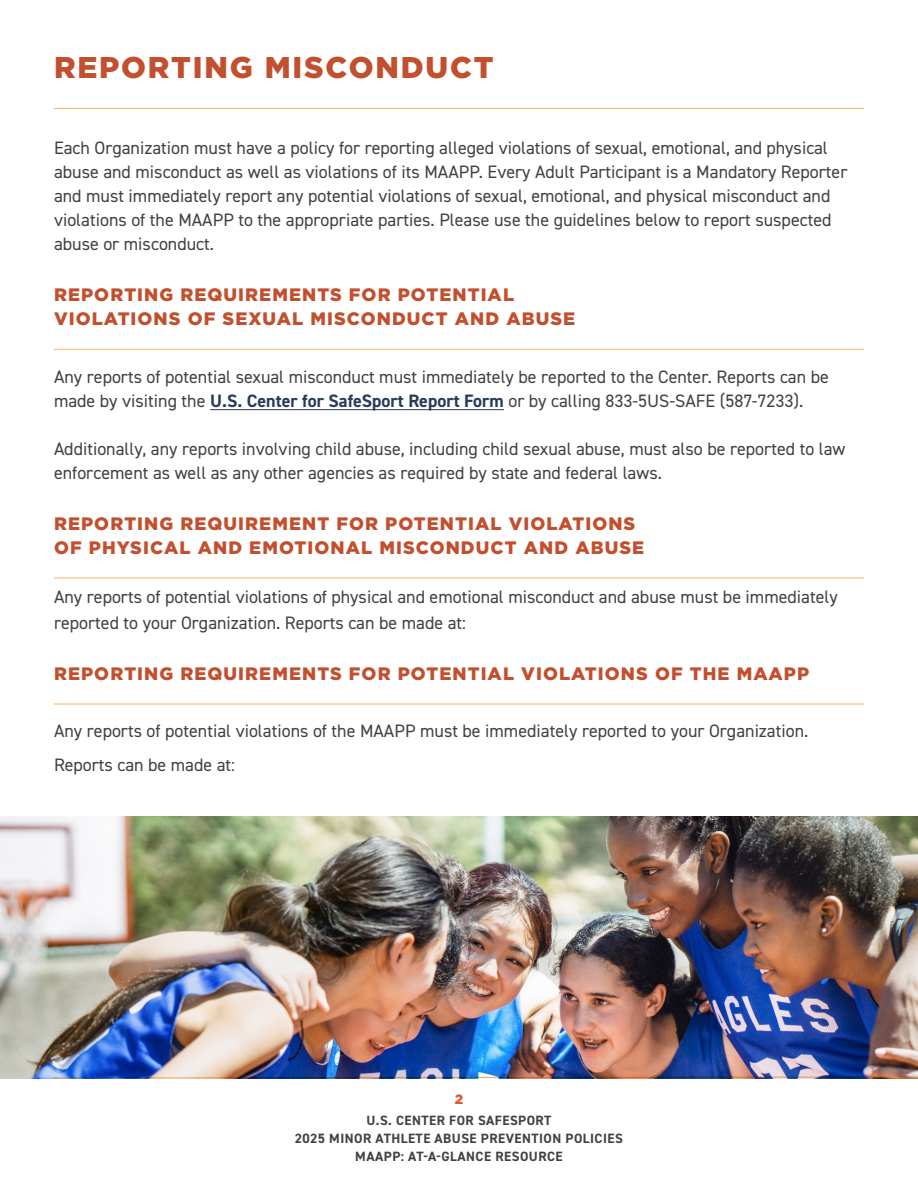
<style>
.page{position:relative;width:918px;height:1188px;background:#fff}
.page>*{position:absolute;margin:0;border:0;box-sizing:border-box;transform-origin:0 0}
.t1{font:900 30px "Gotham";letter-spacing:.06em;color:#c24f2d}
.t2{font:18px/24px "DIN2014";color:#414042}
.t3{font:900 18px/24px "Gotham";letter-spacing:.06em;color:#c24f2d}
.t4{font:700 13.5px/18px "DIN2014";letter-spacing:.035em;color:#414042;text-align:center}
.t5{font:900 13.5px "Gotham";color:#db5c2c}
.s1{font-weight:700;color:#283b5a}
</style>
<div class="page">
<svg style="left:53px;top:1078px;width:812px;height:1px"></svg>
<hr style="left:54px;top:108px;width:810px;height:1px;background:#fbb161">
<hr style="left:54px;top:349px;width:810px;height:1px;background:#fbb161">
<hr style="left:210px;top:409px;width:294px;height:1px;background:#283b5a">
<hr style="left:54px;top:578px;width:810px;height:1px;background:#fbb161">
<hr style="left:54px;top:704px;width:810px;height:1px;background:#fbb161">
<img style="left:0;top:817px;width:918px;height:261px">
<h1 class="t1" style="left:54px;top:50px;width:441px">REPORTING MISCONDUCT</h1>
<p class="t2" style="left:54px;top:135px;width:795px">Each Organization must have a policy for reporting alleged violations of sexual, emotional, and physical abuse and misconduct as well as violations of its MAAPP. Every Adult Participant is a Mandatory Reporter and must immediately report any potential violations of sexual, emotional, and physical misconduct and violations of the MAAPP to the appropriate parties. Please use the guidelines below to report suspected abuse or misconduct.</p>
<p class="t3" style="left:54px;top:282px;width:523px">REPORTING REQUIREMENTS FOR POTENTIAL<br>VIOLATIONS OF SEXUAL MISCONDUCT AND ABUSE</p>
<p class="t2" style="left:54px;top:364px;width:776px">Any reports of potential sexual misconduct must immediately be reported to the Center. Reports can be made by visiting the <span class="s1">U.S. Center for SafeSport Report Form</span> or by calling 833-5US-SAFE (587-7233).</p>
<p class="t2" style="left:54px;top:436px;width:793px">Additionally, any reports involving child abuse, including child sexual abuse, must also be reported to law enforcement as well as any other agencies as required by state and federal laws.</p>
<p class="t3" style="left:54px;top:511px;width:592px">REPORTING REQUIREMENT FOR POTENTIAL VIOLATIONS<br>OF PHYSICAL AND EMOTIONAL MISCONDUCT AND ABUSE</p>
<p class="t2" style="left:54px;top:584px;width:785px;line-height:25.5px">Any reports of potential violations of physical and emotional misconduct and abuse must be immediately reported to your Organization. Reports can be made at:</p>
<p class="t3" style="left:54px;top:661px;width:757px">REPORTING REQUIREMENTS FOR POTENTIAL VIOLATIONS OF THE MAAPP</p>
<p class="t2" style="left:54px;top:713px;width:756px;line-height:34.5px">Any reports of potential violations of the MAAPP must be immediately reported to your Organization.<br>Reports can be made at:</p>
<p class="t5" style="left:455px;top:1091px;width:10px">2</p>
<p class="t4" style="left:295px;top:1112px;width:329px">U.S. CENTER FOR SAFESPORT<br>2025 MINOR ATHLETE ABUSE PREVENTION POLICIES<br>MAAPP: AT-A-GLANCE RESOURCE</p>
</div>
